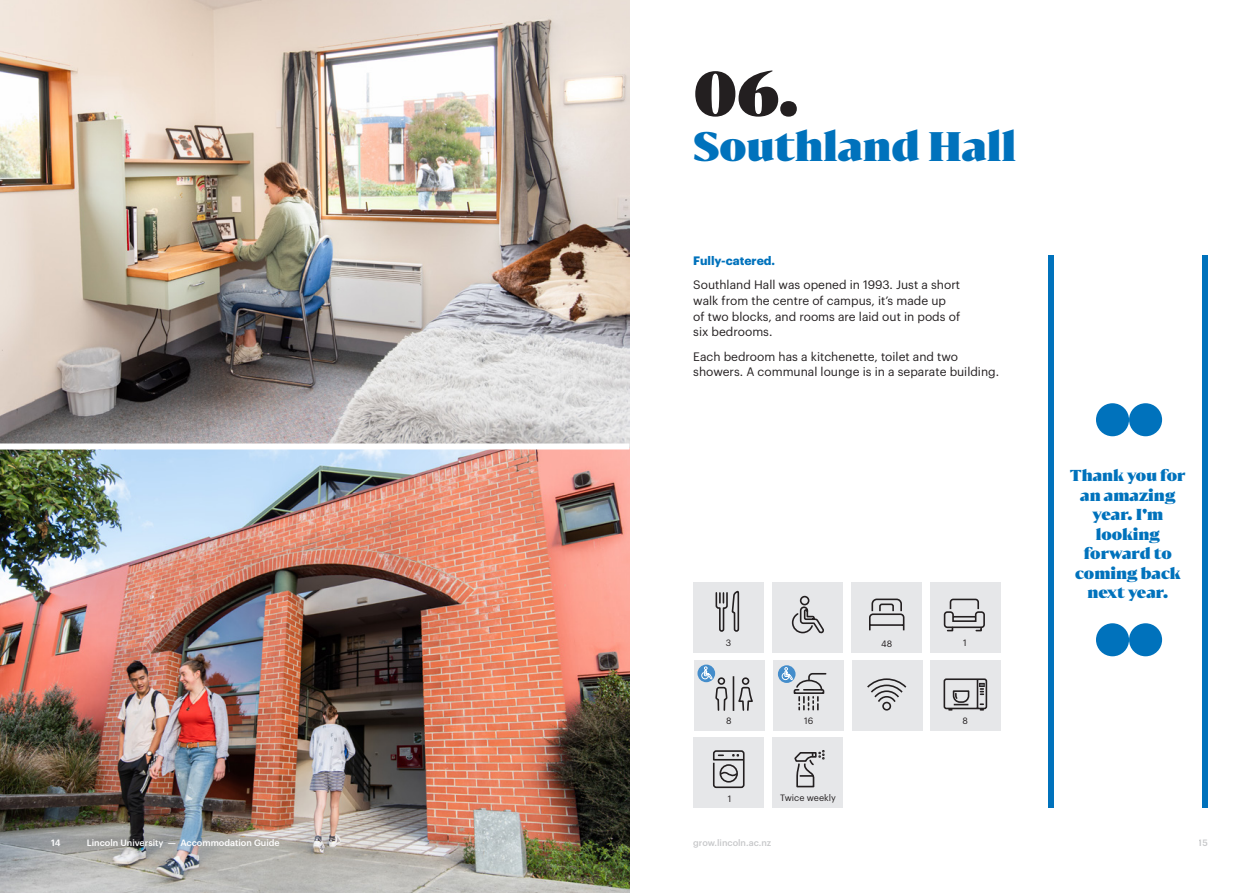
<style>
.page{position:relative;width:1259px;height:893px;background:#fff}
.page>*{position:absolute;margin:0;border:0;box-sizing:border-box;transform-origin:0 0}
.Page_Title{font:900 60px "Bw Darius";color:#231f20}
.Page_Title-2{font:900 39px "Bw Darius";color:#0072bc}
.PG-Student_Quote_10p{font:900 15px/19.5px "Bw Darius";color:#0072bc;text-align:center}
.Body_Text_Half-Space{font:12px/15.8px "Graphik";color:#231f20}
.Subheading_Blue_Bold{font:700 12px "Graphik";color:#0072bc}
.t1{font:500 9px "Graphik";color:#fff}
.Body_Text_Half-Space-2{font:9px "Graphik";color:#231f20}
.t2{font:500 9px "Graphik";color:#c7c8ca}
</style>
<div class="page">
<div style="left:1047px;top:255px;width:6px;height:553px;background:#0072bc"></div>
<div style="left:1202px;top:255px;width:6px;height:553px;background:#0072bc"></div>
<div style="left:1096px;top:403px;width:33px;height:33px;background:#0072bc;border-radius:50%"></div>
<div style="left:1129px;top:403px;width:33px;height:33px;background:#0072bc;border-radius:50%"></div>
<div style="left:1096px;top:623px;width:33px;height:33px;background:#0072bc;border-radius:50%"></div>
<div style="left:1129px;top:623px;width:33px;height:33px;background:#0072bc;border-radius:50%"></div>
<div style="left:852px;top:660px;width:70px;height:70px;background:#e6e7e9"></div>
<svg style="left:867px;top:678px;width:40px;height:33px"></svg>
<div style="left:772px;top:582px;width:70px;height:70px;background:#e6e7e9"></div>
<svg style="left:791px;top:595px;width:33px;height:39px"></svg>
<div style="left:851px;top:582px;width:70px;height:70px;background:#e6e7e9"></div>
<svg style="left:869px;top:598px;width:36px;height:33px"></svg>
<div style="left:930px;top:582px;width:70px;height:70px;background:#e6e7e9"></div>
<svg style="left:943px;top:598px;width:42px;height:34px"></svg>
<div style="left:930px;top:660px;width:70px;height:70px;background:#e6e7e9"></div>
<svg style="left:943px;top:678px;width:45px;height:33px"></svg>
<div style="left:694px;top:738px;width:70px;height:70px;background:#e6e7e9"></div>
<div style="left:719px;top:764px;width:19px;height:19px;border:2px solid #231f20;border-radius:50%"></div>
<svg style="left:719px;top:771px;width:19px;height:7px"></svg>
<div style="left:713px;top:750px;width:31px;height:38px;border:2px solid #231f20;border-radius:2px"></div>
<svg style="left:732px;top:754px;width:7px;height:3px"></svg>
<div style="left:773px;top:738px;width:70px;height:70px;background:#e6e7e9"></div>
<svg style="left:794px;top:750px;width:30px;height:38px"></svg>
<div style="left:693px;top:582px;width:70px;height:70px;background:#e6e7e9"></div>
<svg style="left:715px;top:591px;width:25px;height:41px"></svg>
<div style="left:773px;top:660px;width:70px;height:70px;background:#e6e7e9"></div>
<svg style="left:778px;top:665px;width:17px;height:18px"></svg>
<svg style="left:781px;top:667px;width:46px;height:44px"></svg>
<div style="left:694px;top:660px;width:70px;height:70px;background:#e6e7e9"></div>
<div style="left:717px;top:677px;width:8px;height:8px;border:2px solid #231f20;border-radius:50%"></div>
<svg style="left:716px;top:686px;width:11px;height:25px"></svg>
<div style="left:742px;top:677px;width:7px;height:8px;border:2px solid #231f20;border-radius:50%"></div>
<svg style="left:738px;top:686px;width:15px;height:25px"></svg>
<hr style="left:732px;top:676px;width:2px;height:35px;background:#231f20">
<svg style="left:697px;top:665px;width:18px;height:17px"></svg>
<svg style="left:701px;top:666px;width:11px;height:13px"></svg>
<img style="left:0;top:0;width:629px;height:893px">
<div style="left:0;top:443px;width:629px;height:6px;background:#fff"></div>
<p class="Page_Title" style="left:693px;top:52px;width:107px">06.</p>
<p class="Page_Title-2" style="left:693px;top:120px;width:324px">Southland Hall</p>
<p class="Subheading_Blue_Bold" style="left:693px;top:251px;width:83px">Fully-catered.</p>
<p class="Body_Text_Half-Space" style="left:693px;top:276px;width:268px">Southland Hall was opened in 1993. Just a short walk from the centre of campus, it’s made up of two blocks, and rooms are laid out in pods of six bedrooms.</p>
<p class="Body_Text_Half-Space" style="left:693px;top:347px;width:307px">Each bedroom has a kitchenette, toilet and two showers. A communal lounge is in a separate building.</p>
<p class="Body_Text_Half-Space-2" style="left:725px;top:636px;width:7px">3</p>
<p class="Body_Text_Half-Space-2" style="left:726px;top:714px;width:7px">8</p>
<p class="Body_Text_Half-Space-2" style="left:804px;top:714px;width:11px">16</p>
<p class="Body_Text_Half-Space-2" style="left:728px;top:792px;width:5px">1</p>
<p class="Body_Text_Half-Space-2" style="left:780px;top:791px;width:57px">Twice weekly</p>
<p class="Body_Text_Half-Space-2" style="left:881px;top:637px;width:13px">48</p>
<p class="Body_Text_Half-Space-2" style="left:963px;top:636px;width:5px">1</p>
<p class="Body_Text_Half-Space-2" style="left:962px;top:714px;width:7px">8</p>
<p class="PG-Student_Quote_10p" style="left:1070px;top:465px;width:117px">Thank you for an amazing year. I'm looking forward to coming back next year.</p>
<p class="t1" style="left:51px;top:836px;width:11px">14</p>
<p class="t1" style="left:87px;top:836px;width:194px">Lincoln University — Accommodation Guide</p>
<p class="t2" style="left:693px;top:836px;width:79px">grow.lincoln.ac.nz</p>
<p class="t2" style="left:1198px;top:836px;width:11px">15</p>
</div>
